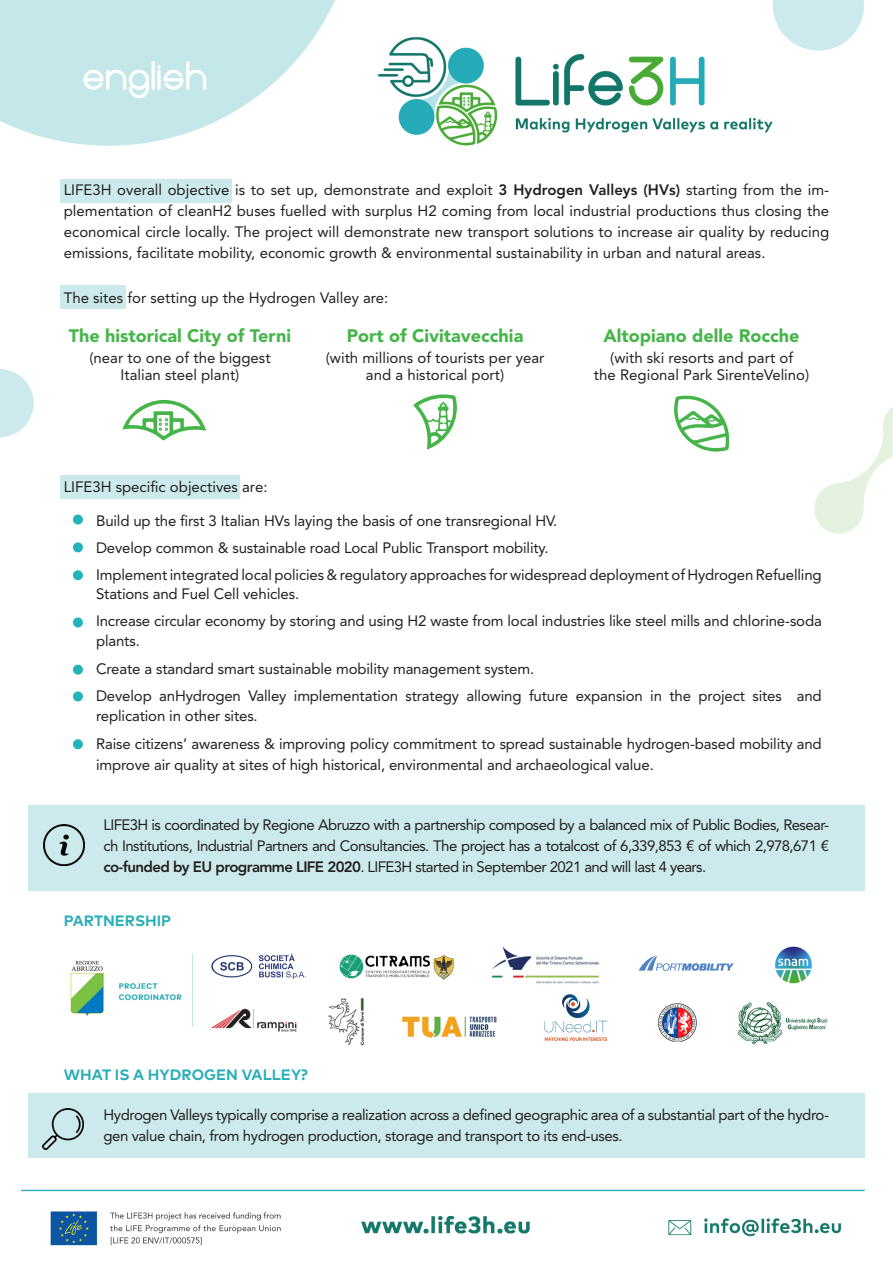
<style>
.page{position:relative;width:893px;height:1263px;background:#fff}
.page>*{position:absolute;margin:0;border:0;box-sizing:border-box;transform-origin:0 0}
.TESTO{font:900 18px "Avenir LT Std";color:#45b54a}
.TESTO-2{font:900 18px "Avenir LT Std";color:#48b54c}
.TESTO-3{font:15px/21px "Avenir LT Std";letter-spacing:-.01em;color:#231f20}
.TESTO-4{font:15px/21px "Avenir LT Std";letter-spacing:-.03em;color:#231f20}
.TESTO-5{font:700 15px "Mark Pro";letter-spacing:.005em;color:#28aeb7}
.s1{font-weight:800}
</style>
<div class="page">
<img style="left:0;top:0;width:893px;height:1246px">
<div style="left:28px;top:805px;width:837px;height:85px;background:#cceaec"></div>
<div style="left:28px;top:1093px;width:837px;height:65px;background:#cceaec"></div>
<div style="left:60px;top:180px;width:172px;height:23px;background:#cceaec"></div>
<div style="left:60px;top:285px;width:66px;height:24px;background:#cceaec"></div>
<div style="left:60px;top:475px;width:180px;height:24px;background:#cceaec"></div>
<svg style="left:413px;top:393px;width:48px;height:56px"></svg>
<svg style="left:674px;top:391px;width:55px;height:66px"></svg>
<svg style="left:122px;top:399px;width:84px;height:42px"></svg>
<div style="left:73px;top:514px;width:10px;height:10px;background:#24b3b9;border-radius:50%"></div>
<div style="left:73px;top:542px;width:10px;height:10px;background:#24b3b9;border-radius:50%"></div>
<div style="left:73px;top:570px;width:10px;height:10px;background:#24b3b9;border-radius:50%"></div>
<div style="left:73px;top:617px;width:10px;height:10px;background:#24b3b9;border-radius:50%"></div>
<div style="left:73px;top:665px;width:10px;height:10px;background:#24b3b9;border-radius:50%"></div>
<div style="left:73px;top:691px;width:10px;height:10px;background:#24b3b9;border-radius:50%"></div>
<div style="left:73px;top:739px;width:10px;height:10px;background:#24b3b9;border-radius:50%"></div>
<img style="left:44px;top:824px;width:41px;height:41px">
<img style="left:43px;top:1109px;width:41px;height:40px">
<p class="TESTO-3" style="left:64px;top:180px;width:767px;text-align:justify">LIFE3H overall objective is to set up, demonstrate and exploit <span class="s1">3 Hydrogen Valleys (HVs)</span> starting from the im&shy;plementation of cleanH2 buses fuelled with surplus H2 coming from local industrial productions thus closing the economical circle locally. The project will demonstrate new transport solutions to increase air quality by reducing emissions, facilitate mobility, economic growth &amp; environmental sustainability in urban and natural areas.</p>
<p class="TESTO-3" style="left:64px;top:287px;width:326px">The sites for setting up the Hydrogen Valley are:</p>
<p class="TESTO-2" style="left:69px;top:325px;width:224px">The historical City of Terni</p>
<p class="TESTO-3" style="left:89px;top:348px;width:183px">(near to one of the biggest</p>
<p class="TESTO-3" style="left:121px;top:364px;width:120px">Italian steel plant)</p>
<p class="TESTO" style="left:347px;top:325px;width:178px">Port of Civitavecchia</p>
<p class="TESTO-3" style="left:326px;top:348px;width:220px">(with millions of tourists per year</p>
<p class="TESTO-3" style="left:366px;top:364px;width:140px">and a historical port)</p>
<p class="TESTO-3" style="left:64px;top:476px;width:205px">LIFE3H specific objectives are:</p>
<p class="TESTO" style="left:604px;top:325px;width:198px">Altopiano delle Rocche</p>
<p class="TESTO-3" style="left:610px;top:348px;width:184px">(with ski resorts and part of</p>
<p class="TESTO-3" style="left:594px;top:364px;width:217px">the Regional Park SirenteVelino)</p>
<p class="TESTO-3" style="left:96px;top:510px;width:463px">Build up the first 3 Italian HVs laying the basis of one transregional HV.</p>
<p class="TESTO-3" style="left:96px;top:537px;width:454px">Develop common &amp; sustainable road Local Public Transport mobility.</p>
<p class="TESTO-3" style="left:96px;top:565px;width:727px;line-height:19.5px">Implement integrated local policies &amp; regulatory approaches for widespread deployment of Hydrogen Refuelling<br>Stations and Fuel Cell vehicles.</p>
<p class="TESTO-3" style="left:96px;top:611px;width:727px;line-height:19.5px">Increase circular economy by storing and using H2 waste from local industries like steel mills and chlorine-soda plants.</p>
<p class="TESTO-3" style="left:96px;top:659px;width:440px">Create a standard smart sustainable mobility management system.</p>
<p class="TESTO-3" style="left:96px;top:686px;width:727px;line-height:19.5px">Develop anHydrogen Valley implementation strategy allowing future expansion in the project sites and replication in other sites.</p>
<p class="TESTO-3" style="left:96px;top:734px;width:727px">Raise citizens’ awareness &amp; improving policy commitment to spread sustainable hydrogen-based mobility and improve air quality at sites of high historical, environmental and archaeological value.</p>
<p class="TESTO-3" style="left:103px;top:814px;width:727px;text-align:justify">LIFE3H is coordinated by Regione Abruzzo with a partnership composed by a balanced mix of Public Bodies, Resear&shy;ch Institutions, Industrial Partners and Consultancies. The project has a totalcost of 6,339,853 € of which 2,978,671 € <span class="s1">co-funded by EU programme LIFE 2020</span>. LIFE3H started in September 2021 and will last 4 years.</p>
<p class="TESTO-5" style="left:64px;top:910px;width:109px">PARTNERSHIP</p>
<p class="TESTO-5" style="left:64px;top:1063px;width:246px">WHAT IS A HYDROGEN VALLEY?</p>
<p class="TESTO-4" style="left:103px;top:1104px;width:727px">Hydrogen Valleys typically comprise a realization across a defined geographic area of a substantial part of the hydro&shy;gen value chain, from hydrogen production, storage and transport to its end-uses.</p>
</div>
